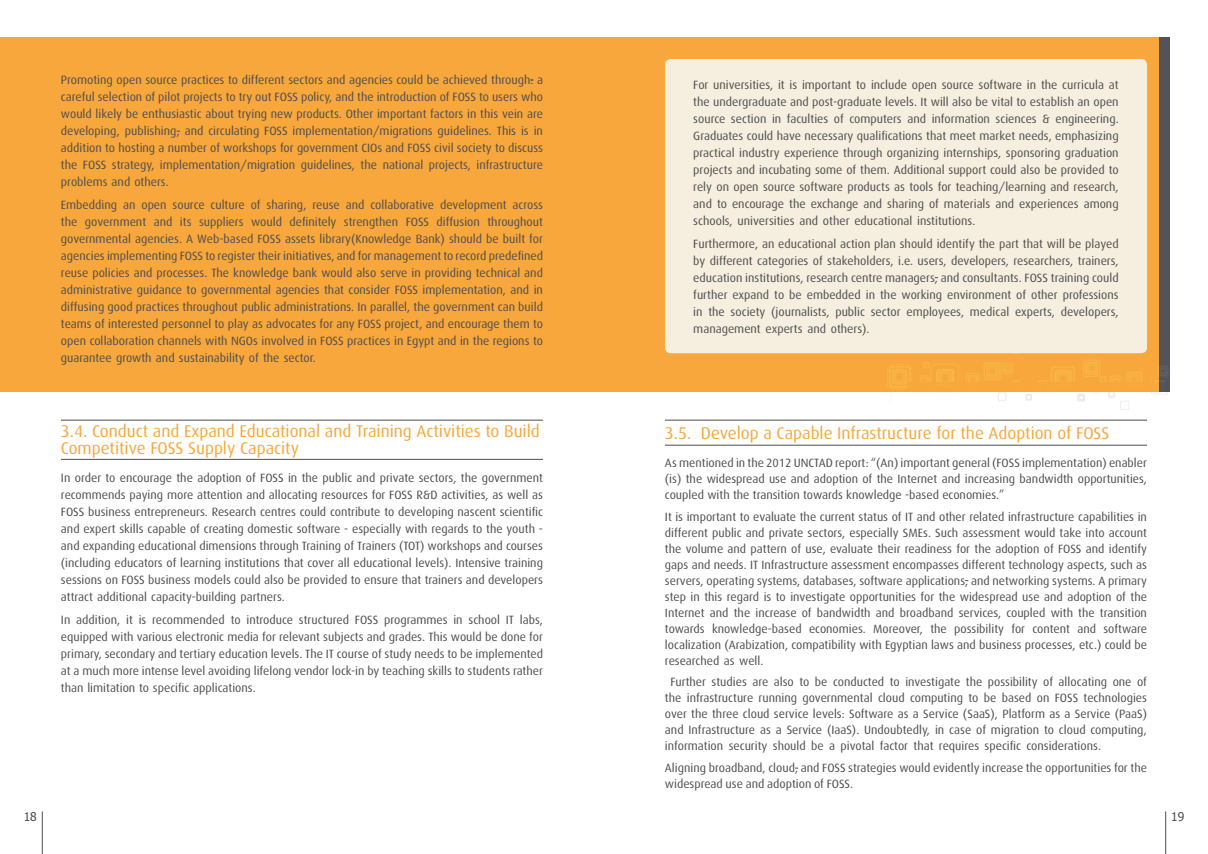
<style>
.page{position:relative;width:1208px;height:854px;background:#fff}
.page>*{position:absolute;margin:0;border:0;box-sizing:border-box;transform-origin:0 0}
.t1{font:17px/17px "Dax";color:#f7a73b}
.t2{font:12px/17px "Dax";color:#4d4d4f;text-align:justify}
.t3{font:12px "Tahoma";color:#4d4d4f}
</style>
<div class="page">
<div style="left:0;top:37px;width:1159px;height:354px;background:#f7a73b"></div>
<div style="left:665px;top:59px;width:482px;height:294px;background:#f6eede;border-radius:6px"></div>
<div style="left:1159px;top:37px;width:10px;height:354px;background:#54535b"></div>
<hr style="left:61px;top:459px;width:482px;height:1px;background:#4d4d4f">
<hr style="left:61px;top:420px;width:482px;height:1px;background:#4d4d4f">
<hr style="left:665px;top:445px;width:482px;height:1px;background:#4d4d4f">
<hr style="left:665px;top:420px;width:482px;height:1px;background:#4d4d4f">
<hr style="left:1165px;top:811px;width:1px;height:42px;background:#4d4d4f">
<hr style="left:42px;top:811px;width:1px;height:42px;background:#4d4d4f">
<svg style="left:1150px;top:366px;width:18px;height:28px"></svg>
<svg style="left:919px;top:363px;width:40px;height:29px"></svg>
<svg style="left:887px;top:365px;width:25px;height:27px"></svg>
<svg style="left:965px;top:353px;width:178px;height:57px"></svg>
<p class="t2" style="left:61px;top:72px;width:483px">Promoting open source practices to different sectors and agencies could be achieved through: a careful selection of pilot projects to try out FOSS policy, and the introduction of FOSS to users who would likely be enthusiastic about trying new products. Other important factors in this vein are developing, publishing, and circulating FOSS implementation/migrations guidelines. This is in addition to hosting a number of workshops for government CIOs and FOSS civil society to discuss the FOSS strategy, implementation/migration guidelines, the national projects, infrastructure problems and others.</p>
<p class="t2" style="left:61px;top:196px;width:483px">Embedding an open source culture of sharing, reuse and collaborative development across the government and its suppliers would definitely strengthen FOSS diffusion throughout governmental agencies. A Web-based FOSS assets library(Knowledge Bank) should be built for agencies implementing FOSS to register their initiatives, and for management to record predefined reuse policies and processes. The knowledge bank would also serve in providing technical and administrative guidance to governmental agencies that consider FOSS implementation, and in diffusing good practices throughout public administrations. In parallel, the government can build teams of interested personnel to play as advocates for any FOSS project, and encourage them to open collaboration channels with NGOs involved in FOSS practices in Egypt and in the regions to guarantee growth and sustainability of the sector.</p>
<h1 class="t1" style="left:61px;top:423px;width:480px">3.4. Conduct and Expand Educational and Training Activities to Build<br>Competitive FOSS Supply Capacity</h1>
<p class="t2" style="left:61px;top:469px;width:483px">In order to encourage the adoption of FOSS in the public and private sectors, the government recommends paying more attention and allocating resources for FOSS R&amp;D activities, as well as FOSS business entrepreneurs. Research centres could contribute to developing nascent scientific and expert skills capable of creating domestic software - especially with regards to the youth - and expanding educational dimensions through Training of Trainers (TOT) workshops and courses (including educators of learning institutions that cover all educational levels). Intensive training sessions on FOSS business models could also be provided to ensure that trainers and developers attract additional capacity-building partners.</p>
<p class="t2" style="left:61px;top:610px;width:483px">In addition, it is recommended to introduce structured FOSS programmes in school IT labs, equipped with various electronic media for relevant subjects and grades. This would be done for primary, secondary and tertiary education levels. The IT course of study needs to be implemented at a much more intense level avoiding lifelong vendor lock-in by teaching skills to students rather than limitation to specific applications.</p>
<p class="t2" style="left:693px;top:76px;width:427px">For universities, it is important to include open source software in the curricula at the undergraduate and post-graduate levels. It will also be vital to establish an open source section in faculties of computers and information sciences &amp; engineering.<br>Graduates could have necessary qualifications that meet market needs, emphasizing practical industry experience through organizing internships, sponsoring graduation projects and incubating some of them. Additional support could also be provided to rely on open source software products as tools for teaching/learning and research, and to encourage the exchange and sharing of materials and experiences among schools, universities and other educational institutions.</p>
<p class="t2" style="left:693px;top:235px;width:427px">Furthermore, an educational action plan should identify the part that will be played by different categories of stakeholders, i.e. users, developers, researchers, trainers, education institutions, research centre managers, and consultants. FOSS training could further expand to be embedded in the working environment of other professions in the society (journalists, public sector employees, medical experts, developers, management experts and others).</p>
<h1 class="t1" style="left:665px;top:424px;width:446px">3.5. Develop a Capable Infrastructure for the Adoption of FOSS</h1>
<p class="t2" style="left:665px;top:454px;width:483px;line-height:16px">As mentioned in the 2012 UNCTAD report: “(An) important general (FOSS implementation) enabler (is) the widespread use and adoption of the Internet and increasing bandwidth opportunities, coupled with the transition towards knowledge -based economies.”</p>
<p class="t2" style="left:665px;top:508px;width:483px;line-height:16px">It is important to evaluate the current status of IT and other related infrastructure capabilities in different public and private sectors, especially SMEs. Such assessment would take into account the volume and pattern of use, evaluate their readiness for the adoption of FOSS and identify gaps and needs. IT Infrastructure assessment encompasses different technology aspects, such as servers, operating systems, databases, software applications, and networking systems. A primary step in this regard is to investigate opportunities for the widespread use and adoption of the Internet and the increase of bandwidth and broadband services, coupled with the transition towards knowledge-based economies. Moreover, the possibility for content and software localization (Arabization, compatibility with Egyptian laws and business processes, etc.) could be researched as well.</p>
<p class="t2" style="left:665px;top:674px;width:483px;line-height:16px;text-indent:6px">Further studies are also to be conducted to investigate the possibility of allocating one of the infrastructure running governmental cloud computing to be based on FOSS technologies over the three cloud service levels: Software as a Service (SaaS), Platform as a Service (PaaS) and Infrastructure as a Service (IaaS). Undoubtedly, in case of migration to cloud computing, information security should be a pivotal factor that requires specific considerations.</p>
<p class="t2" style="left:665px;top:759px;width:483px;line-height:16px">Aligning broadband, cloud, and FOSS strategies would evidently increase the opportunities for the widespread use and adoption of FOSS.</p>
<p class="t3" style="left:24px;top:807px;width:15px">18</p>
<p class="t3" style="left:1171px;top:807px;width:15px">19</p>
</div>
